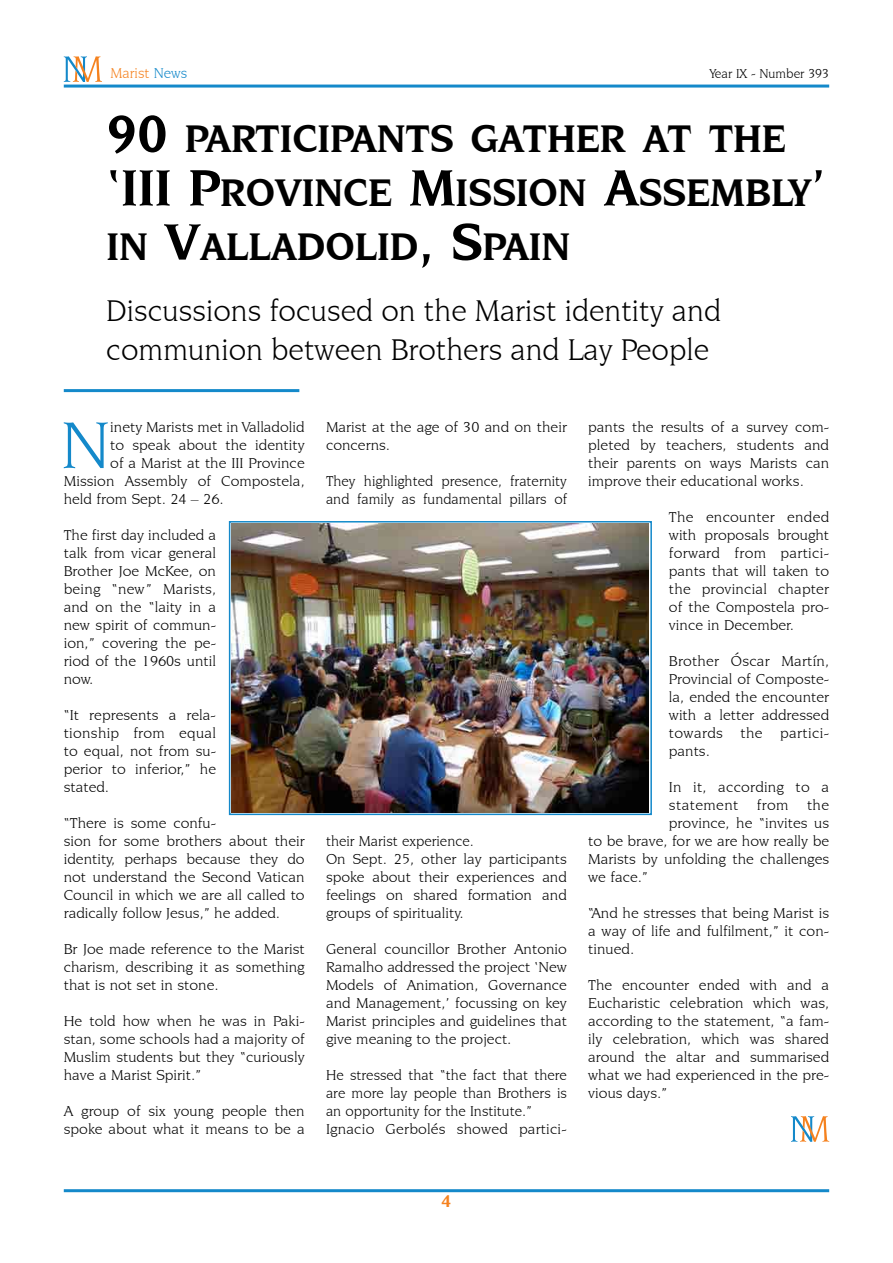
<style>
.page{position:relative;width:893px;height:1263px;background:#fff}
.page>*{position:absolute;margin:0;border:0;box-sizing:border-box;transform-origin:0 0}
.t1{font:70.2px "Novarese IT Cby BT";color:#1489ca;scale:1.05 1}
.t2{font:700 40.5px/54px "Novarese IT Cby BT";color:#000}
.t3{font:31.5px/39.8px "Novarese IT Cby BT";color:#000}
.t4{font:700 18px "Novarese IT Cby BT";color:#f5821f}
.t5{font:15px/18px "Novarese IT Cby BT";color:#000;text-align:justify;scale:1.05 1}
.t6{font:15px/18px "Novarese IT Cby BT";color:#000}
.t7{font:15px "Novarese IT Cby BT";letter-spacing:.025em;color:#000;scale:1.05 1}
.t8{font:15px "Novarese IT Cby BT";color:#f5821f}
.t9{font:13.5px "Novarese IT Cby BT";color:#000}
.s1{color:#1489ca}
.s2{font-size:54px}
</style>
<div class="page">
<hr style="left:64px;top:85px;width:765px;height:3px;background:#1489ca">
<svg style="left:64px;top:56px;width:38px;height:26px"></svg>
<svg style="left:791px;top:1116px;width:38px;height:26px"></svg>
<hr style="left:64px;top:1189px;width:765px;height:3px;background:#1489ca">
<hr style="left:64px;top:389px;width:235px;height:3px;background:#1489ca">
<img style="left:232px;top:524px;width:417px;height:288px">
<div style="left:229px;top:521px;width:423px;height:294px;border:2px solid #1489ca"></div>
<p class="t8" style="left:111px;top:64px;width:78px">Marist <span class="s1">News</span></p>
<p class="t9" style="left:710px;top:65px;width:121px">Year IX - Number 393</p>
<h2 class="t2" style="left:106px;top:110px;width:721px"><span class="s2">90</span> PARTICIPANTS GATHER AT THE <span class="s2">‘III P</span>ROVINCE <span class="s2">M</span>ISSION <span class="s2">A</span>SSEMBLY<span class="s2">’<br></span>IN <span class="s2">V</span>ALLADOLID<span class="s2">, S</span>PAIN</h2>
<h3 class="t3" style="left:106px;top:290px;width:616px">Discussions focused on the Marist identity and communion between Brothers and Lay People</h3>
<h1 class="t1" style="left:61px;top:403px;width:49px">N</h1>
<p class="t5" style="left:110px;top:418px;width:187px">inety Marists met in Valladolid</p>
<p class="t5" style="left:110px;top:436px;width:187px">to speak about the identity</p>
<p class="t5" style="left:110px;top:454px;width:187px">of a Marist at the III Province</p>
<p class="t5" style="left:64px;top:472px;width:231px">Mission Assembly of Compostela,</p>
<p class="t5" style="left:64px;top:490px;width:154px">held from Sept. 24 – 26.</p>
<p class="t5" style="left:64px;top:526px;width:147px">The first day included a talk from vicar general Brother Joe McKee, on being “new” Marists, and on the “laity in a new spirit of commun&shy;ion,” covering the pe&shy;riod of the 1960s until now.</p>
<p class="t5" style="left:64px;top:706px;width:147px">“It represents a rela&shy;tionship from equal to equal, not from su&shy;perior to inferior,” he stated.</p>
<p class="t5" style="left:64px;top:814px;width:231px;text-align:left">“There is some confu-<br>sion for some brothers about their identity, perhaps because they do not understand the Second Vatican<br>Council in which we are all called to radically follow Jesus,” he added.</p>
<p class="t5" style="left:64px;top:940px;width:231px">Br Joe made reference to the Marist charism, describing it as something that is not set in stone.</p>
<p class="t5" style="left:64px;top:1012px;width:231px">He told how when he was in Paki&shy;stan, some schools had a majority of Muslim students but they “curiously have a Marist Spirit.”</p>
<p class="t5" style="left:64px;top:1102px;width:231px">A group of six young people then spoke about what it means to be a</p>
<p class="t5" style="left:326px;top:418px;width:231px">Marist at the age of 30 and on their concerns.</p>
<p class="t6" style="left:326px;top:472px;width:242px">They highlighted presence, fraternity and family as fundamental pillars of</p>
<p class="t6" style="left:326px;top:832px;width:242px">their Marist experience.<br>On Sept. 25, other lay participants spoke about their experiences and feelings on shared formation and groups of spirituality.</p>
<p class="t5" style="left:326px;top:940px;width:231px">General councillor Brother Antonio Ramalho addressed the project ‘New Models of Animation, Governance and Management,’ focussing on key Marist principles and guidelines that give meaning to the project.</p>
<p class="t6" style="left:326px;top:1066px;width:242px">He stressed that “the fact that there are more lay people than Brothers is an opportunity for the Institute.” Ignacio Gerbolés showed partici-</p>
<p class="t5" style="left:588px;top:418px;width:231px">pants the results of a survey com&shy;pleted by teachers, students and their parents on ways Marists can improve their educational works.</p>
<p class="t5" style="left:669px;top:508px;width:154px">The encounter ended with proposals brought forward from partici&shy;pants that will taken to the provincial chapter of the Compostela pro&shy;vince in December.</p>
<p class="t5" style="left:669px;top:652px;width:154px">Brother Óscar Martín, Provincial of Composte&shy;la, ended the encounter with a letter addressed towards the partici&shy;pants.</p>
<p class="t5" style="left:669px;top:778px;width:154px">In it, according to a</p>
<p class="t7" style="left:669px;top:796px;width:154px">statement from the</p>
<p class="t5" style="left:669px;top:814px;width:154px">province, he “invites us</p>
<p class="t5" style="left:588px;top:832px;width:231px">to be brave, for we are how really be</p>
<p class="t5" style="left:588px;top:850px;width:231px">Marists by unfolding the challenges</p>
<p class="t5" style="left:588px;top:868px;width:58px">we face.”</p>
<p class="t5" style="left:588px;top:904px;width:231px">“And he stresses that being Marist is a way of life and fulfilment,” it con&shy;tinued.</p>
<p class="t5" style="left:588px;top:976px;width:231px">The encounter ended with and a Eucharistic celebration which was, according to the statement, “a fam&shy;ily celebration, which was shared around the altar and summarised what we had experienced in the pre&shy;vious days.”</p>
<p class="t4" style="left:441px;top:1190px;width:12px">4</p>
</div>
